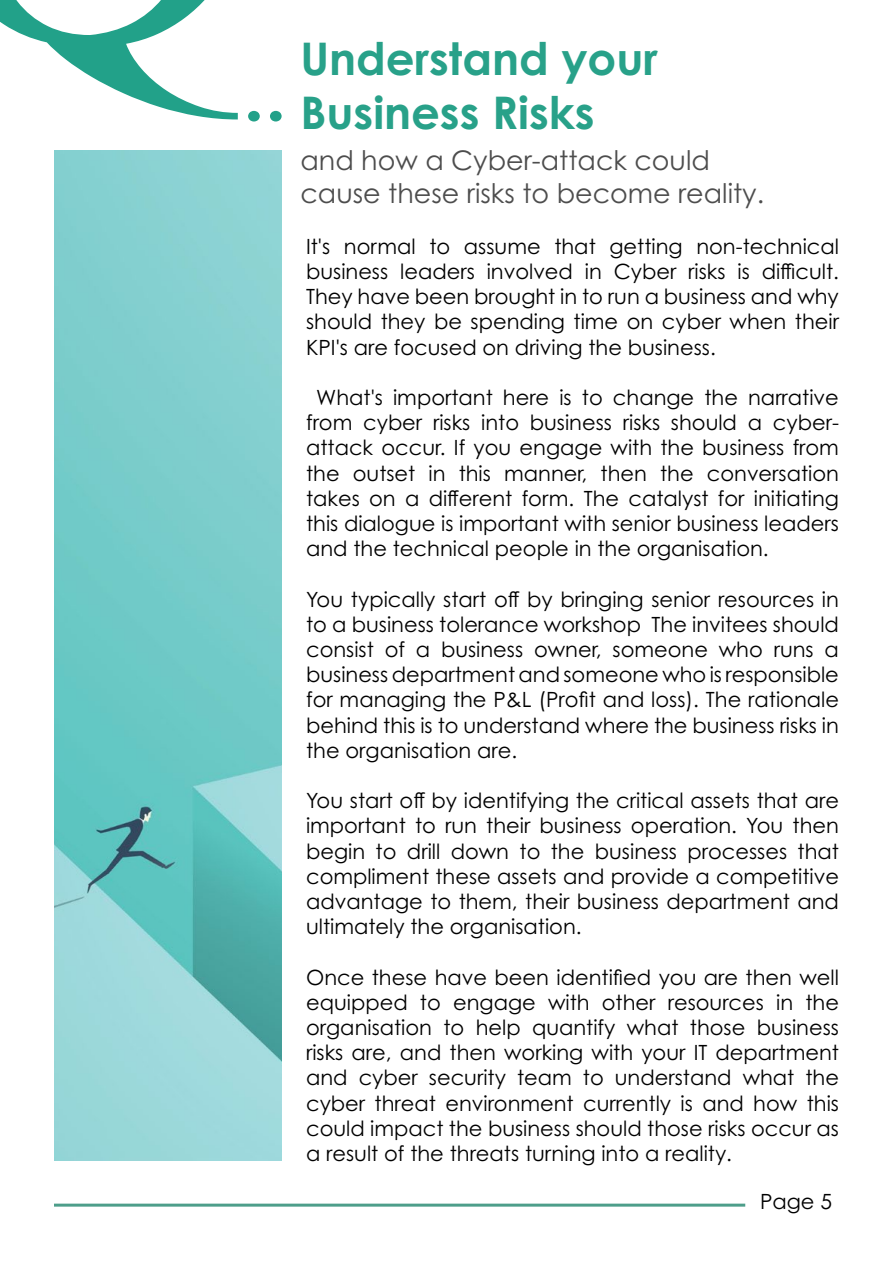
<style>
.page{position:relative;width:893px;height:1263px;background:#fff}
.page>*{position:absolute;margin:0;border:0;box-sizing:border-box;transform-origin:0 0}
.t1{font:700 45px/54px "Century Gothic Pro";color:#28a189}
.t2{font:27px/32.4px "Century Gothic Pro";color:#4d4d4d}
.t3{font:21px/25.2px "Century Gothic Pro";color:#000;text-align:justify}
</style>
<div class="page">
<hr style="left:54px;top:1203px;width:691px;height:3px;background:#4d9e8a">
<svg style="left:0;top:0;width:238px;height:119px"></svg>
<svg style="left:248px;top:111px;width:12px;height:11px"></svg>
<svg style="left:270px;top:111px;width:12px;height:11px"></svg>
<img style="left:54px;top:150px;width:228px;height:1011px">
<h1 class="t1" style="left:300px;top:31px;width:359px">Understand your<br>Business Risks</h1>
<p class="t2" style="left:300px;top:144px;width:465px">and how a Cyber-attack could cause these risks to become reality.</p>
<p class="t3" style="left:306px;top:233px;width:534px">It's normal to assume that getting non-technical business leaders involved in Cyber risks is difficult.<br>They have been brought in to run a business and why should they be spending time on cyber when their KPI's are focused on driving the business.</p>
<p class="t3" style="left:306px;top:384px;width:534px;text-indent:10px">What's important here is to change the narrative from cyber risks into business risks should a cyber&shy;attack occur. If you engage with the business from the outset in this manner, then the conversation takes on a different form. The catalyst for initiating this dialogue is important with senior business leaders and the technical people in the organisation.</p>
<p class="t3" style="left:306px;top:586px;width:534px">You typically start off by bringing senior resources in to a business tolerance workshop The invitees should consist of a business owner, someone who runs a business department and someone who is responsible for managing the P&amp;L (Profit and loss). The rationale behind this is to understand where the business risks in the organisation are.</p>
<p class="t3" style="left:306px;top:788px;width:534px">You start off by identifying the critical assets that are important to run their business operation. You then begin to drill down to the business processes that compliment these assets and provide a competitive advantage to them, their business department and ultimately the organisation.</p>
<p class="t3" style="left:306px;top:964px;width:534px">Once these have been identified you are then well equipped to engage with other resources in the organisation to help quantify what those business risks are, and then working with your IT department and cyber security team to understand what the cyber threat environment currently is and how this could impact the business should those risks occur as a result of the threats turning into a reality.</p>
<p class="t3" style="left:760px;top:1188px;width:74px">Page 5</p>
</div>
